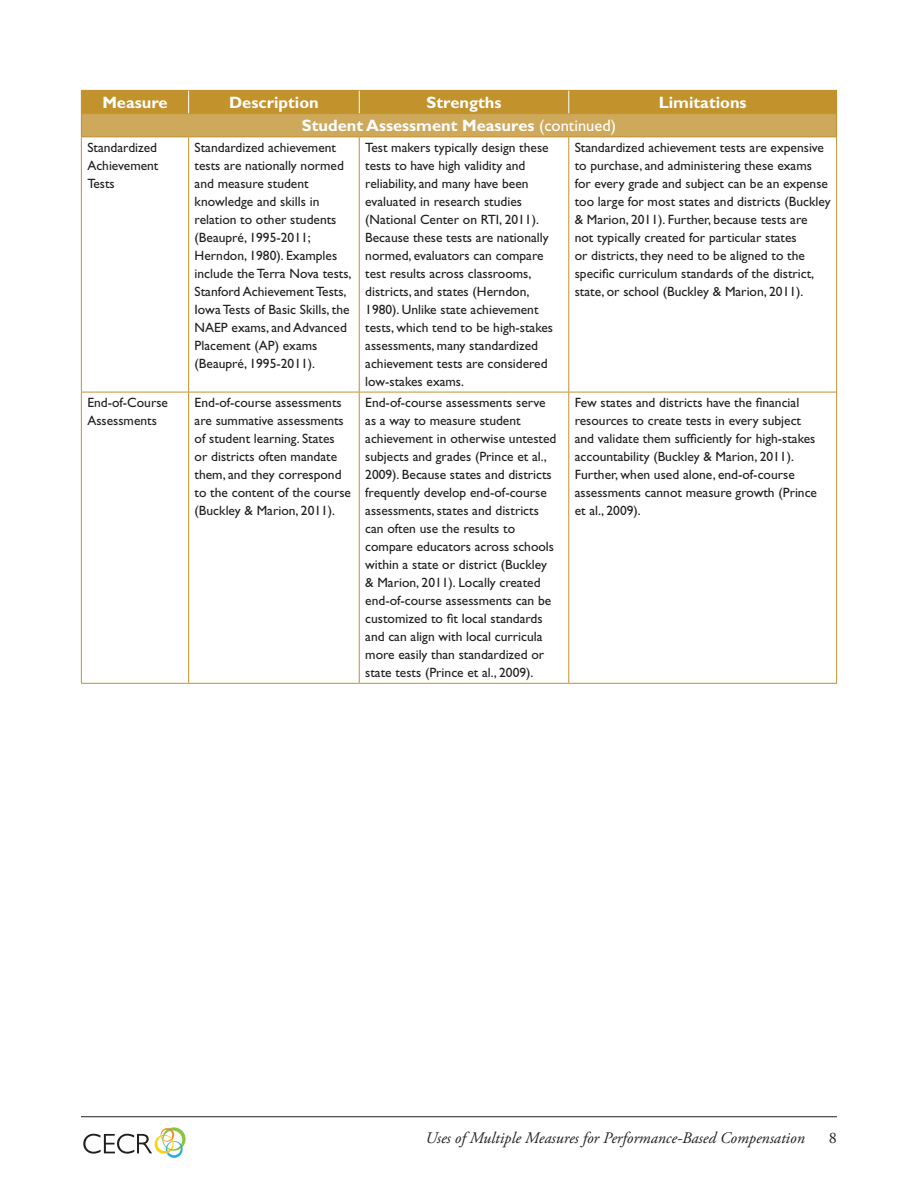
<style>
.page{position:relative;width:918px;height:1188px;background:#fff}
.page>*{position:absolute;margin:0;border:0;box-sizing:border-box;transform-origin:0 0}
.t1{font:700 16.5px "Gill Sans Std";color:#fff}
.t2{font:italic 16.2px "Adobe Garamond Pro";color:#231f20}
.t3{font:16.2px "Adobe Garamond Pro";color:#231f20}
.t4{font:13.5px/18px "Gill Sans Std";color:#231f20}
.s1{font-weight:400}
</style>
<div class="page">
<hr style="left:81px;top:1116px;width:756px;height:1px;background:#231f20">
<div style="left:81px;top:90px;width:108px;height:24px;background:#c2922d"></div>
<div style="left:189px;top:90px;width:170px;height:24px;background:#c2922d"></div>
<div style="left:359px;top:90px;width:210px;height:24px;background:#c2922d"></div>
<div style="left:569px;top:90px;width:268px;height:24px;background:#c2922d"></div>
<div style="left:81px;top:114px;width:756px;height:23px;background:#cea85b"></div>
<hr style="left:81px;top:137px;width:1px;height:255px;background:#c2922d">
<hr style="left:188px;top:137px;width:1px;height:255px;background:#c2922d">
<hr style="left:359px;top:137px;width:1px;height:255px;background:#c2922d">
<hr style="left:568px;top:137px;width:1px;height:255px;background:#c2922d">
<hr style="left:836px;top:137px;width:1px;height:255px;background:#c2922d">
<hr style="left:81px;top:392px;width:108px;height:1px;background:#c2922d">
<hr style="left:81px;top:392px;width:1px;height:291px;background:#c2922d">
<hr style="left:189px;top:392px;width:170px;height:1px;background:#c2922d">
<hr style="left:188px;top:392px;width:1px;height:291px;background:#c2922d">
<hr style="left:359px;top:392px;width:210px;height:1px;background:#c2922d">
<hr style="left:359px;top:392px;width:1px;height:291px;background:#c2922d">
<hr style="left:569px;top:392px;width:268px;height:1px;background:#c2922d">
<hr style="left:568px;top:392px;width:1px;height:291px;background:#c2922d">
<hr style="left:836px;top:392px;width:1px;height:291px;background:#c2922d">
<svg style="left:81px;top:114px;width:1px;height:23px"></svg>
<svg style="left:836px;top:114px;width:1px;height:23px"></svg>
<hr style="left:81px;top:137px;width:108px;height:1px;background:#c2922d">
<hr style="left:189px;top:137px;width:170px;height:1px;background:#c2922d">
<hr style="left:359px;top:137px;width:210px;height:1px;background:#c2922d">
<hr style="left:569px;top:137px;width:268px;height:1px;background:#c2922d">
<hr style="left:81px;top:683px;width:108px;height:1px;background:#c2922d">
<hr style="left:189px;top:683px;width:170px;height:1px;background:#c2922d">
<hr style="left:359px;top:683px;width:210px;height:1px;background:#c2922d">
<hr style="left:569px;top:683px;width:268px;height:1px;background:#c2922d">
<svg style="left:188px;top:91px;width:1px;height:22px"></svg>
<svg style="left:359px;top:91px;width:1px;height:22px"></svg>
<svg style="left:568px;top:91px;width:1px;height:22px"></svg>
<svg style="left:83px;top:1127px;width:103px;height:31px"></svg>
<p class="t1" style="left:102px;top:92px;width:67px">Measure</p>
<p class="t1" style="left:229px;top:92px;width:91px">Description</p>
<p class="t1" style="left:427px;top:92px;width:76px">Strengths</p>
<p class="t1" style="left:659px;top:92px;width:89px">Limitations</p>
<p class="t1" style="left:302px;top:116px;width:316px">Student Assessment Measures <span class="s1">(continued)</span></p>
<p class="t4" style="left:87px;top:139px;width:71px">Standardized</p>
<p class="t4" style="left:195px;top:139px;width:143px">Standardized achievement</p>
<p class="t4" style="left:365px;top:139px;width:185px">Test makers typically design these</p>
<p class="t4" style="left:575px;top:139px;width:251px">Standardized achievement tests are expensive</p>
<p class="t4" style="left:87px;top:157px;width:73px">Achievement</p>
<p class="t4" style="left:195px;top:157px;width:151px">tests are nationally normed</p>
<p class="t4" style="left:365px;top:157px;width:162px">tests to have high validity and</p>
<p class="t4" style="left:575px;top:156px;width:239px">to purchase, and administering these exams</p>
<p class="t4" style="left:87px;top:175px;width:29px">Tests</p>
<p class="t4" style="left:195px;top:175px;width:158px">and measure student knowledge and skills in relation to other students (Beaupré, 1995-2011;<br>Herndon, 1980). Examples include the Terra Nova tests,<br>Stanford Achievement Tests,<br>Iowa Tests of Basic Skills, the<br>NAEP exams, and Advanced<br>Placement (AP) exams (Beaupré, 1995-2011).</p>
<p class="t4" style="left:365px;top:175px;width:189px">reliability, and many have been evaluated in research studies (National Center on RTI, 2011).<br>Because these tests are nationally normed, evaluators can compare test results across classrooms, districts, and states (Herndon,<br>1980). Unlike state achievement tests, which tend to be high-stakes assessments, many standardized achievement tests are considered low-stakes exams.</p>
<p class="t4" style="left:575px;top:174px;width:257px">for every grade and subject can be an expense too large for most states and districts (Buckley &amp; Marion, 2011). Further, because tests are<br>not typically created for particular states<br>or districts, they need to be aligned to the specific curriculum standards of the district, state, or school (Buckley &amp; Marion, 2011).</p>
<p class="t4" style="left:87px;top:394px;width:82px">End-of-Course</p>
<p class="t4" style="left:195px;top:394px;width:149px">End-of-course assessments</p>
<p class="t4" style="left:365px;top:394px;width:182px">End-of-course assessments serve</p>
<p class="t4" style="left:575px;top:394px;width:226px">Few states and districts have the financial</p>
<p class="t4" style="left:87px;top:412px;width:71px">Assessments</p>
<p class="t4" style="left:195px;top:412px;width:158px">are summative assessments of student learning. States<br>or districts often mandate them, and they correspond to the content of the course (Buckley &amp; Marion, 2011).</p>
<p class="t4" style="left:365px;top:412px;width:193px">as a way to measure student achievement in otherwise untested subjects and grades (Prince et al., 2009). Because states and districts frequently develop end-of-course assessments, states and districts can often use the results to compare educators across schools within a state or district (Buckley &amp; Marion, 2011). Locally created end-of-course assessments can be customized to fit local standards and can align with local curricula more easily than standardized or state tests (Prince et al., 2009).</p>
<p class="t4" style="left:575px;top:412px;width:244px">resources to create tests in every subject and validate them sufficiently for high-stakes accountability (Buckley &amp; Marion, 2011).<br>Further, when used alone, end-of-course assessments cannot measure growth (Prince et al., 2009).</p>
<p class="t2" style="left:425px;top:1128px;width:381px">Uses of Multiple Measures for Performance-Based Compensation</p>
<p class="t3" style="left:829px;top:1128px;width:10px">8</p>
</div>
